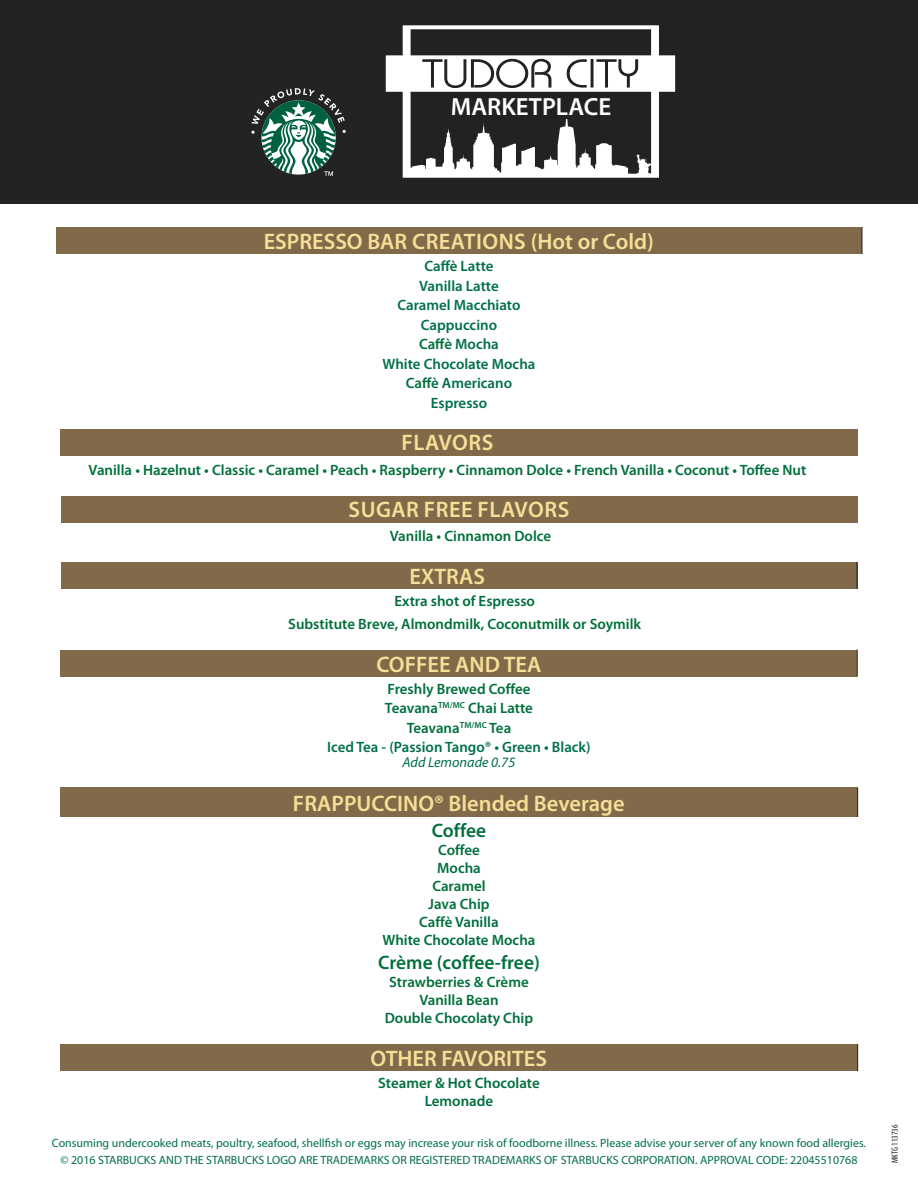
<style>
.page{position:relative;width:918px;height:1188px;background:#fff}
.page>*{position:absolute;margin:0;border:0;box-sizing:border-box;transform-origin:0 0}
.t1{font:600 24.9px "Myriad Pro";color:#fff}
.t2{font:600 22.5px "Myriad Pro";color:#f7df97}
.t3{font:600 22.5px "Myriad Pro";letter-spacing:.02em;color:#f7df97}
.t4{font:600 19.5px "Myriad Pro";color:#006f3c}
.t5{font:600 15px "Myriad Pro";color:#006f3c}
.t6{font:600 15px "Myriad Pro";color:#007049}
.t7{font:italic 14.4px "Myriad Pro";color:#007049}
.t8{font:12px "Myriad Pro";color:#007049}
.t9{font:condensed 9px "Myriad Pro";color:#231f20}
.s1{color:#006f3c}
.s2{color:#007049}
</style>
<div class="page">
<div style="left:0;top:0;width:918px;height:203px;background:#232323"></div>
<div style="left:56px;top:227px;width:806px;height:27px;background:#816a4a"></div>
<svg style="left:862px;top:227px;width:1px;height:27px"></svg>
<div style="left:60px;top:429px;width:798px;height:27px;background:#816a4a"></div>
<div style="left:61px;top:496px;width:796px;height:27px;background:#816a4a"></div>
<div style="left:60px;top:788px;width:798px;height:29px;background:#816a4a"></div>
<svg style="left:857px;top:788px;width:1px;height:29px"></svg>
<div style="left:60px;top:1044px;width:798px;height:27px;background:#816a4a"></div>
<svg style="left:857px;top:1044px;width:1px;height:27px"></svg>
<div style="left:61px;top:562px;width:796px;height:27px;background:#816a4a"></div>
<svg style="left:857px;top:562px;width:1px;height:27px"></svg>
<div style="left:61px;top:650px;width:796px;height:27px;background:#816a4a"></div>
<svg style="left:857px;top:650px;width:1px;height:27px"></svg>
<svg style="left:386px;top:25px;width:289px;height:153px"></svg>
<svg style="left:422px;top:58px;width:130px;height:31px"></svg>
<svg style="left:566px;top:59px;width:21px;height:29px"></svg>
<div style="left:591px;top:59px;width:3px;height:29px;border:1px solid #231f20"></div>
<svg style="left:596px;top:59px;width:43px;height:29px"></svg>
<div style="left:564px;top:107px;width:5px;height:12px;background:#212222"></div>
<svg style="left:251px;top:88px;width:95px;height:88px"></svg>
<p class="t1" style="left:451px;top:91px;width:162px">MARKETPLACE</p>
<p class="t2" style="left:264px;top:229px;width:392px">ESPRESSO BAR CREATIONS (Hot or Cold)</p>
<p class="t6" style="left:424px;top:258px;width:71px">Caff<span class="s1">è</span> Latte</p>
<p class="t6" style="left:419px;top:277px;width:81px">Vanilla Latte</p>
<p class="t6" style="left:397px;top:297px;width:125px">Caramel Macchiato</p>
<p class="t6" style="left:421px;top:316px;width:78px">Cappuccino</p>
<p class="t5" style="left:419px;top:336px;width:81px">Caffè <span class="s2">Mocha</span></p>
<p class="t6" style="left:383px;top:355px;width:154px">White Chocolate Mocha</p>
<p class="t6" style="left:406px;top:375px;width:108px"><span class="s1">Caffè</span> Americano</p>
<p class="t6" style="left:431px;top:394px;width:58px">Espresso</p>
<p class="t3" style="left:402px;top:430px;width:93px">FLAVORS</p>
<p class="t5" style="left:89px;top:462px;width:719px">Vanilla • Hazelnut • Classic • Caramel • Peach • Raspberry • Cinnamon Dolce • French Vanilla • Coconut • Toffee Nut</p>
<p class="t3" style="left:349px;top:497px;width:222px">SUGAR FREE FLAVORS</p>
<p class="t5" style="left:390px;top:528px;width:163px">Vanilla • Cinnamon Dolce</p>
<p class="t2" style="left:410px;top:564px;width:77px">EXTRAS</p>
<p class="t5" style="left:394px;top:593px;width:142px">Extra shot of Espresso</p>
<p class="t5" style="left:288px;top:616px;width:354px">Substitute Breve, Almondmilk, Coconutmilk or Soymilk</p>
<p class="t2" style="left:376px;top:652px;width:166px">COFFEE AND TEA</p>
<p class="t5" style="left:387px;top:680px;width:145px">Freshly Brewed Coffee</p>
<p class="t5" style="left:385px;top:700px;width:150px">Teavana<sup>TM/MC</sup> Chai Latte</p>
<p class="t5" style="left:407px;top:719px;width:106px">Teavana<sup>TM/MC</sup> Tea</p>
<p class="t6" style="left:327px;top:739px;width:265px">Iced Tea - (Passion Tango® • Green • Black)</p>
<p class="t7" style="left:403px;top:755px;width:114px">Add Lemonade 0.75</p>
<p class="t2" style="left:293px;top:791px;width:333px">FRAPPUCCINO® Blended Beverage</p>
<p class="t4" style="left:432px;top:820px;width:56px">Coffee</p>
<p class="t5" style="left:438px;top:842px;width:43px">Coffee</p>
<p class="t5" style="left:437px;top:860px;width:45px">Mocha</p>
<p class="t5" style="left:432px;top:878px;width:55px">Caramel</p>
<p class="t5" style="left:428px;top:896px;width:63px">Java Chip</p>
<p class="t5" style="left:419px;top:914px;width:81px">Caffè Vanilla</p>
<p class="t5" style="left:383px;top:932px;width:154px">White Chocolate Mocha</p>
<p class="t4" style="left:378px;top:952px;width:163px">Crème (coffee-free)</p>
<p class="t5" style="left:389px;top:974px;width:141px">Strawberries &amp; Crème</p>
<p class="t5" style="left:419px;top:992px;width:81px">Vanilla Bean</p>
<p class="t5" style="left:385px;top:1010px;width:150px">Double Chocolaty Chip</p>
<p class="t2" style="left:371px;top:1046px;width:178px">OTHER FAVORITES</p>
<p class="t5" style="left:378px;top:1075px;width:163px">Steamer &amp; Hot Chocolate</p>
<p class="t5" style="left:425px;top:1093px;width:70px">Lemonade</p>
<p class="t8" style="left:52px;top:1137px;width:816px">Consuming undercooked meats, poultry, seafood, shellfish or eggs may increase your risk of foodborne illness. Please advise your server of any known food allergies.</p>
<p class="t8" style="left:60px;top:1154px;width:799px">© 2016 STARBUCKS AND THE STARBUCKS LOGO ARE TRADEMARKS OR REGISTERED TRADEMARKS OF STARBUCKS CORPORATION. APPROVAL CODE: 22045510768</p>
<p class="t9" style="left:890px;top:1163px;width:40px;rotate:-90deg">MKTG 113736</p>
</div>
